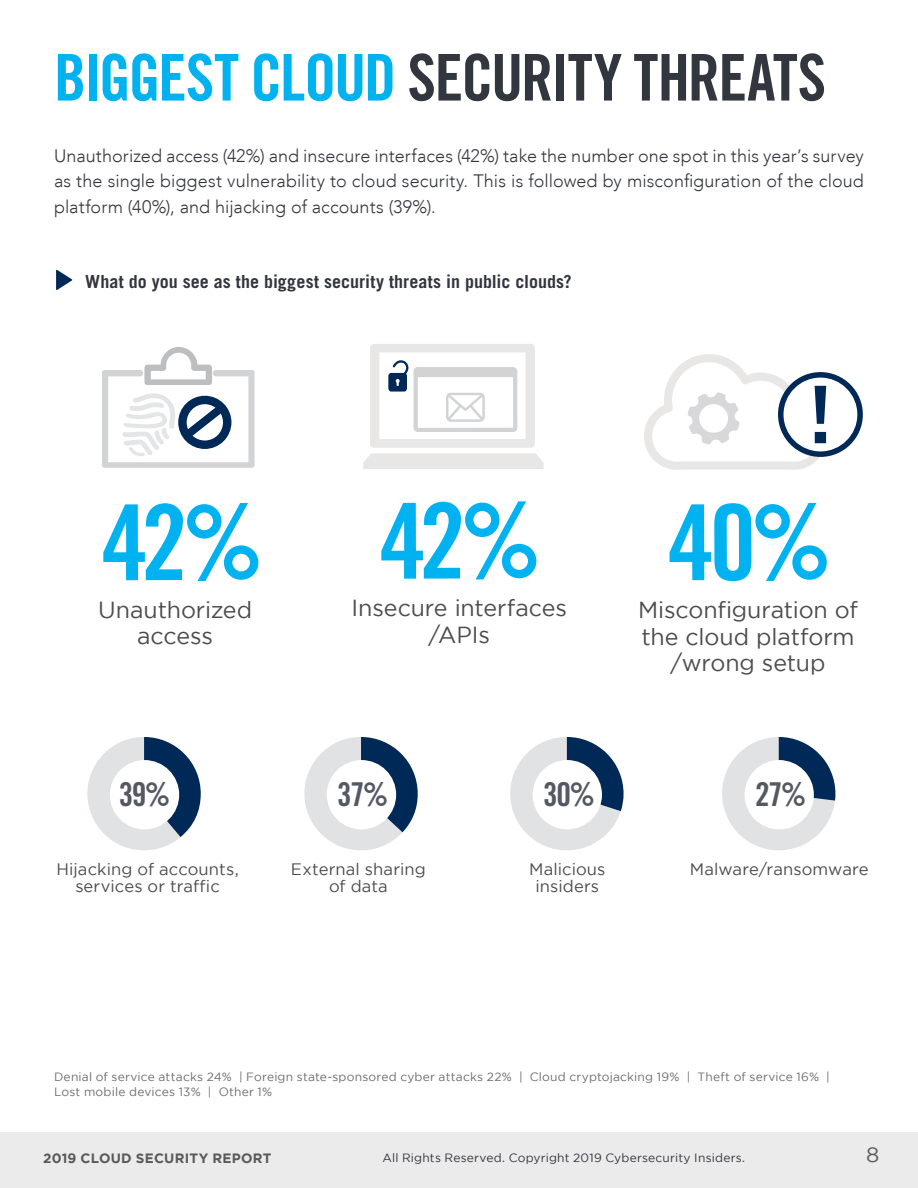
<style>
.page{position:relative;width:918px;height:1188px;background:#fff}
.page>*{position:absolute;margin:0;border:0;box-sizing:border-box;transform-origin:0 0}
.t1{font:105px "Trade Gothic LT Std Bd Cn 20";color:#00b3f0}
.t2{font:64.5px "Trade Gothic LT Std Bd Cn 20";letter-spacing:-.035em;color:#32363e}
.t3{font:32.85px "Trade Gothic LT Std Bd Cn 20";letter-spacing:-.045em;color:#535863}
.t4{font:23.25px/26.5px "Gotham";letter-spacing:-.005em;color:#4d4d4f;text-align:center}
.t5{font:21px "Gotham";color:#58595b}
.t6{font:300 18px/25.5px "Avenir LT";letter-spacing:.005em;color:#32363e;text-align:justify}
.t7{font:700 18px "Trade Gothic LT Std";color:#32363e}
.t8{font:16.5px/16.5px "Gotham";letter-spacing:.005em;color:#4d4d4f;text-align:center}
.t9{font:700 13.5px "Gotham";letter-spacing:.02em;color:#58595b}
.t10{font:12px/15px "Gotham";letter-spacing:.015em;color:#6d6e71}
.t11{font:12px "Gotham";letter-spacing:.015em;color:#32363e}
.s1{color:#00b3f0}
</style>
<div class="page">
<div style="left:0;top:1132px;width:918px;height:56px;background:#ebebec"></div>
<svg style="left:56px;top:270px;width:16px;height:20px"></svg>
<svg style="left:87px;top:737px;width:114px;height:113px"></svg>
<div style="left:110px;top:760px;width:69px;height:69px;background:#fff;border-radius:50%"></div>
<svg style="left:304px;top:737px;width:114px;height:114px"></svg>
<div style="left:327px;top:760px;width:69px;height:69px;background:#fff;border-radius:50%"></div>
<svg style="left:510px;top:737px;width:114px;height:114px"></svg>
<div style="left:533px;top:760px;width:69px;height:69px;background:#fff;border-radius:50%"></div>
<svg style="left:722px;top:737px;width:113px;height:114px"></svg>
<div style="left:745px;top:760px;width:69px;height:69px;background:#fff;border-radius:50%"></div>
<svg style="left:102px;top:347px;width:153px;height:121px"></svg>
<svg style="left:644px;top:354px;width:219px;height:116px"></svg>
<svg style="left:363px;top:344px;width:181px;height:125px"></svg>
<h2 class="t2" style="left:54px;top:38px;width:774px"><span class="s1">BIGGEST CLOUD</span> SECURITY THREATS</h2>
<p class="t6" style="left:54px;top:143px;width:811px">Unauthorized access (42%) and insecure interfaces (42%) take the number one spot in this year’s survey as the single biggest vulnerability to cloud security. This is followed by misconfiguration of the cloud platform (40%), and hijacking of accounts (39%).</p>
<p class="t7" style="left:85px;top:270px;width:488px">What do you see as the biggest security threats in public clouds?</p>
<h1 class="t1" style="left:380px;top:477px;width:164px">42%</h1>
<h1 class="t1" style="left:102px;top:479px;width:164px">42%</h1>
<h1 class="t1" style="left:668px;top:479px;width:166px">40%</h1>
<p class="t4" style="left:98px;top:596px;width:155px">Unauthorized</p>
<p class="t4" style="left:137px;top:622px;width:78px">access</p>
<p class="t4" style="left:352px;top:594px;width:217px">Insecure interfaces</p>
<p class="t4" style="left:429px;top:621px;width:63px">/APIs</p>
<p class="t4" style="left:638px;top:596px;width:221px">Misconfiguration of the cloud platform /wrong setup</p>
<h3 class="t3" style="left:119px;top:774px;width:53px">39%</h3>
<p class="t8" style="left:56px;top:861px;width:184px">Hijacking of accounts, services or traffic</p>
<h3 class="t3" style="left:337px;top:774px;width:53px">37%</h3>
<p class="t8" style="left:291px;top:861px;width:136px">External sharing of data</p>
<h3 class="t3" style="left:543px;top:774px;width:54px">30%</h3>
<p class="t8" style="left:529px;top:861px;width:78px">Malicious insiders</p>
<h3 class="t3" style="left:755px;top:774px;width:53px">27%</h3>
<p class="t8" style="left:690px;top:861px;width:180px">Malware/ransomware</p>
<p class="t10" style="left:54px;top:1069px;width:777px">Denial of service attacks 24% | Foreign state-sponsored cyber attacks 22% | Cloud cryptojacking 19% | Theft of service 16% |<br>Lost mobile devices 13% | Other 1%</p>
<p class="t9" style="left:43px;top:1150px;width:230px">2019 CLOUD SECURITY REPORT</p>
<p class="t11" style="left:382px;top:1151px;width:364px">All Rights Reserved. Copyright 2019 Cybersecurity Insiders.</p>
<p class="t5" style="left:866px;top:1143px;width:15px">8</p>
</div>
